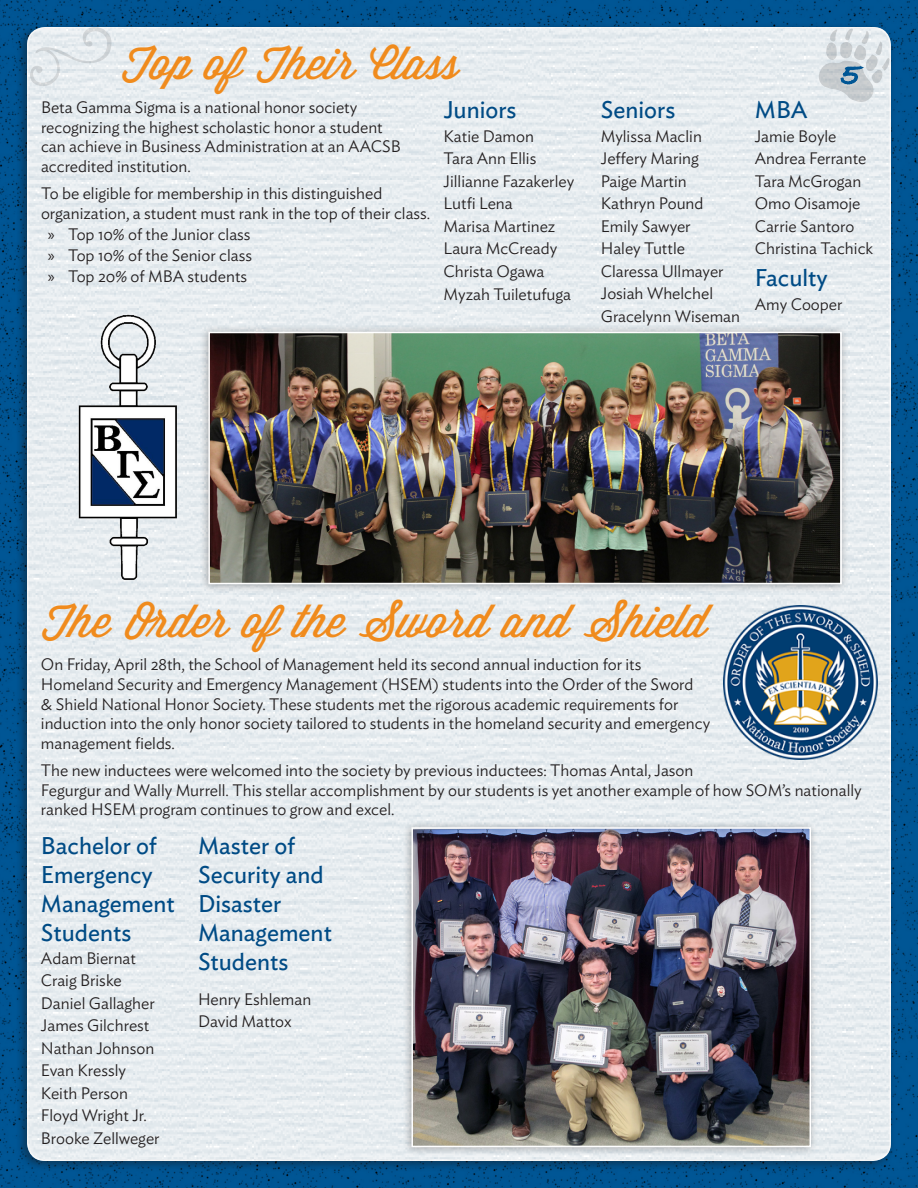
<style>
.page{position:relative;width:918px;height:1188px;background:#fff}
.page>*{position:absolute;margin:0;border:0;box-sizing:border-box;transform-origin:0 0}
.t1{font:45px "Wisdom Script AI";color:#f08b1d}
.t2{font:24px/28.8px "Ideal Sans";color:#004b85}
.t3{font:300 16.5px/22.5px "Ideal Sans";color:#231f20}
.s1{font-family:"Myriad Pro";font-weight:400}
</style>
<div class="page">
<img style="left:0;top:0;width:918px;height:1188px">
<div style="left:16px;top:22px;width:880px;height:1150px;background:#231f20;opacity:.35"></div>
<div style="left:28px;top:28px;width:862px;height:1132px;background:#e7ecf0;border-radius:18px"></div>
<svg style="left:817px;top:28px;width:73px;height:74px"></svg>
<svg style="left:30px;top:27px;width:83px;height:59px"></svg>
<img style="left:71px;top:314px;width:112px;height:271px">
<div style="left:199px;top:325px;width:650px;height:268px;background:#231f20;opacity:.35"></div>
<img style="left:211px;top:335px;width:628px;height:246px">
<div style="left:208px;top:332px;width:634px;height:252px;border:2px solid #fff"></div>
<img style="left:724px;top:606px;width:154px;height:154px">
<div style="left:402px;top:820px;width:416px;height:337px;background:#231f20;opacity:.35"></div>
<img style="left:414px;top:830px;width:394px;height:314px">
<div style="left:411px;top:827px;width:400px;height:320px;border:2px solid #fff"></div>
<h1 class="t1" style="left:122px;top:29px;width:341px">Top of Their Class</h1>
<p class="t3" style="left:41px;top:96px;width:361px;line-height:19.8px">Beta Gamma Sigma is a national honor society recognizing the highest scholastic honor a student can achieve in Business Administration at an AACSB accredited institution.</p>
<p class="t3" style="left:41px;top:180px;width:343px">To be eligible for membership in this distinguished</p>
<p class="t3" style="left:41px;top:200px;width:391px">organization, a student must rank in the top of their class.</p>
<p class="t3" style="left:48px;top:221px;width:204px"><span class="s1">»</span> Top 10% of the Junior class</p>
<p class="t3" style="left:48px;top:242px;width:206px"><span class="s1">»</span> Top 10% of the Senior class</p>
<p class="t3" style="left:48px;top:263px;width:201px"><span class="s1">»</span> Top 20% of MBA students</p>
<h2 class="t2" style="left:444px;top:94px;width:74px">Juniors</h2>
<p class="t3" style="left:444px;top:124px;width:132px">Katie Damon<br>Tara Ann Ellis<br>Jillianne Fazakerley<br>Lutfi Lena<br>Marisa Martinez<br>Laura McCready<br>Christa Ogawa<br>Myzah Tuiletufuga</p>
<h2 class="t2" style="left:601px;top:94px;width:76px">Seniors</h2>
<p class="t3" style="left:601px;top:123px;width:141px">Mylissa Maclin<br>Jeffery Maring<br>Paige Martin<br>Kathryn Pound<br>Emily Sawyer<br>Haley Tuttle<br>Claressa Ullmayer<br>Josiah Whelchel<br>Gracelynn Wiseman</p>
<h2 class="t2" style="left:755px;top:94px;width:54px">MBA</h2>
<p class="t3" style="left:755px;top:123px;width:120px">Jamie Boyle<br>Andrea Ferrante<br>Tara McGrogan<br>Omo Oisamoje<br>Carrie Santoro<br>Christina Tachick</p>
<h2 class="t2" style="left:755px;top:262px;width:74px">Faculty</h2>
<p class="t3" style="left:755px;top:291px;width:89px">Amy Cooper</p>
<h1 class="t1" style="left:42px;top:586px;width:668px">The Order of the Sword and Shield</h1>
<p class="t3" style="left:41px;top:653px;width:671px;line-height:19.8px">On Friday, April 28th, the School of Management held its second annual induction for its Homeland Security and Emergency Management (HSEM) students into the Order of the Sword<br>&amp; Shield National Honor Society. These students met the rigorous academic requirements for induction into the only honor society tailored to students in the homeland security and emergency management fields.</p>
<p class="t3" style="left:41px;top:759px;width:822px;line-height:19.8px">The new inductees were welcomed into the society by previous inductees: Thomas Antal, Jason<br>Fegurgur and Wally Murrell. This stellar accomplishment by our students is yet another example of how SOM’s nationally ranked HSEM program continues to grow and excel.</p>
<h2 class="t2" style="left:41px;top:830px;width:135px">Bachelor of<br>Emergency<br>Management<br>Students</h2>
<p class="t3" style="left:41px;top:945px;width:120px">Adam Biernat<br>Craig Briske<br>Daniel Gallagher<br>James Gilchrest<br>Nathan Johnson<br>Evan Kressly<br>Keith Person<br>Floyd Wright Jr.<br>Brooke Zellweger</p>
<h2 class="t2" style="left:198px;top:830px;width:135px">Master of<br>Security and<br>Disaster<br>Management<br>Students</h2>
<p class="t3" style="left:198px;top:986px;width:115px">Henry Eshleman<br>David Mattox</p>
</div>
